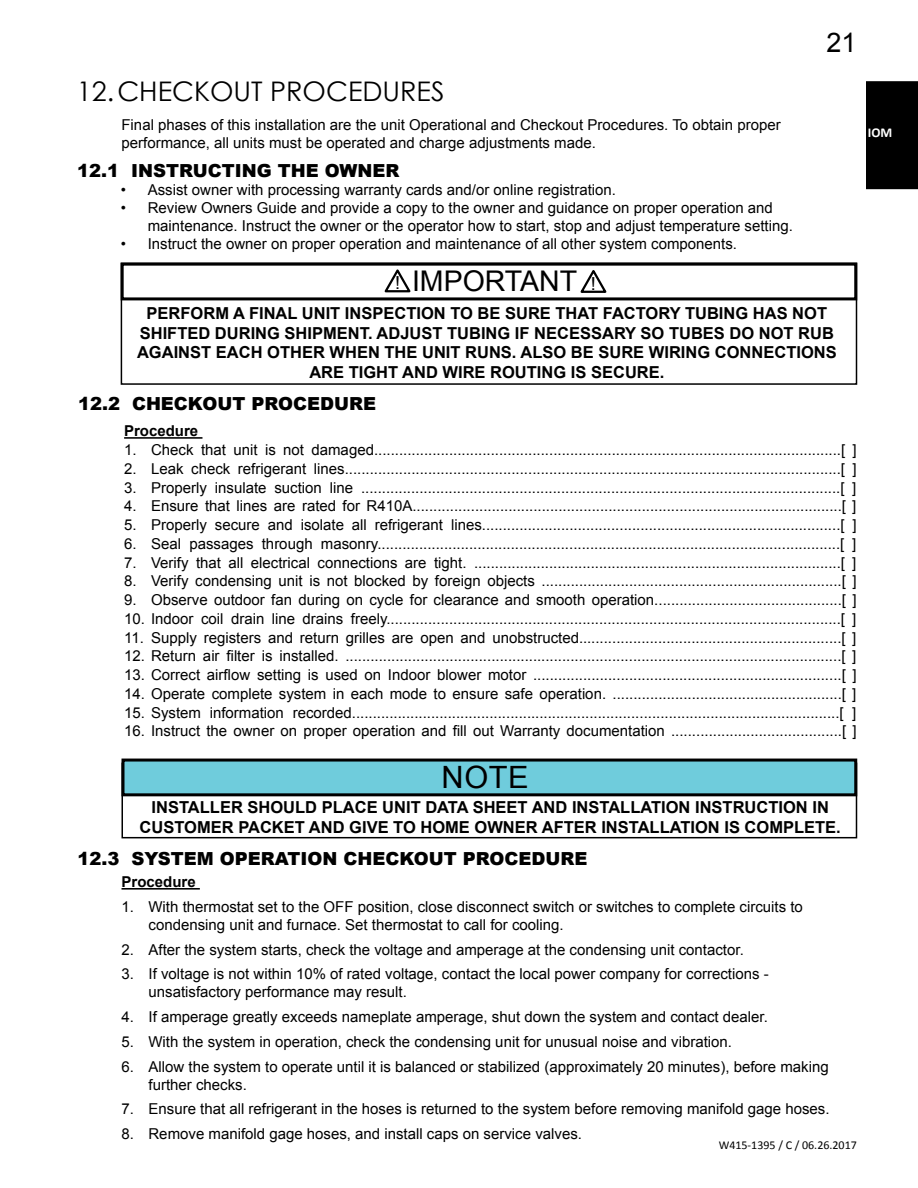
<style>
.page{position:relative;width:918px;height:1188px;background:#fff}
.page>*{position:absolute;margin:0;border:0;box-sizing:border-box;transform-origin:0 0}
.Table_of_Contents_Te{font:30.75px "Arial";color:#000}
.Table_of_Contents_Te-2{font:28.5px "Arial";color:#000}
.t1{font:27px "Century Gothic";color:#000}
.t2{font:27px "Arial";color:#000}
.t3{font:900 18px "Arial";color:#000}
.t4{font:18px "Arial";color:#000}
.WARNING{font:700 16.5px/19.8px "Arial";color:#000;text-align:center}
.Main_text{font:15px/18px "Arial";color:#000}
.Heading_List{font:700 15px "Arial";color:#000}
.t5{font:700 13.5px "Calibri";color:#fff}
.t6{font:12px "Calibri";color:#000}
</style>
<div class="page">
<div style="left:866px;top:81px;width:52px;height:108px;background:#000"></div>
<div style="left:121px;top:263px;width:736px;height:122px;border:2px solid #000"></div>
<div style="left:121px;top:263px;width:736px;height:37px;border:3px solid #000"></div>
<svg style="left:384px;top:269px;width:27px;height:24px"></svg>
<svg style="left:580px;top:270px;width:27px;height:23px"></svg>
<hr style="left:124px;top:437px;width:78px;height:2px;background:#000">
<hr style="left:122px;top:888px;width:78px;height:2px;background:#000">
<div style="left:122px;top:763px;width:735px;height:75px;border:2px solid #000"></div>
<div style="left:123px;top:760px;width:733px;height:35px;background:#6fccdc"></div>
<div style="left:122px;top:759px;width:735px;height:37px;border:3px solid #000"></div>
<p class="t1" style="left:77px;top:73px;width:369px">12.CHECKOUT PROCEDURES</p>
<p class="Main_text" style="left:122px;top:116px;width:661px">Final phases of this installation are the unit Operational and Checkout Procedures. To obtain proper performance, all units must be operated and charge adjustments made.</p>
<p class="t3" style="left:77px;top:157px;width:324px">12.1 INSTRUCTING THE OWNER</p>
<p class="Main_text" style="left:121px;top:181px;width:497px">• Assist owner with processing warranty cards and/or online registration.</p>
<p class="Main_text" style="left:148px;top:199px;width:647px;text-indent:-27px">• Review Owners Guide and provide a copy to the owner and guidance on proper operation and maintenance. Instruct the owner or the operator how to start, stop and adjust temperature setting.</p>
<p class="Main_text" style="left:121px;top:235px;width:618px">• Instruct the owner on proper operation and maintenance of all other system components.</p>
<p class="t4" style="left:395px;top:271px;width:7px">!</p>
<p class="Table_of_Contents_Te-2" style="left:412px;top:262px;width:167px">IMPORTANT</p>
<p class="t4" style="left:591px;top:272px;width:7px">!</p>
<h3 class="t2" style="left:826px;top:25px;width:32px">21</h3>
<p class="WARNING" style="left:137px;top:304px;width:701px">PERFORM A FINAL UNIT INSPECTION TO BE SURE THAT FACTORY TUBING HAS NOT SHIFTED DURING SHIPMENT. ADJUST TUBING IF NECESSARY SO TUBES DO NOT RUB AGAINST EACH OTHER WHEN THE UNIT RUNS. ALSO BE SURE WIRING CONNECTIONS ARE TIGHT AND WIRE ROUTING IS SECURE.</p>
<p class="t3" style="left:78px;top:390px;width:300px">12.2 CHECKOUT PROCEDURE</p>
<p class="Heading_List" style="left:124px;top:421px;width:76px">Procedure</p>
<p class="Main_text" style="left:124px;top:441px;width:734px">1. Check that unit is not damaged................................................................................................................[ ]</p>
<p class="Main_text" style="left:124px;top:460px;width:734px">2. Leak check refrigerant lines.......................................................................................................................[ ]</p>
<p class="Main_text" style="left:124px;top:478px;width:734px">3. Properly insulate suction line ...................................................................................................................[ ]</p>
<p class="Main_text" style="left:124px;top:497px;width:734px">4. Ensure that lines are rated for R410A.......................................................................................................[ ]</p>
<p class="Main_text" style="left:124px;top:516px;width:734px">5. Properly secure and isolate all refrigerant lines......................................................................................[ ]</p>
<p class="Main_text" style="left:124px;top:535px;width:734px">6. Seal passages through masonry...............................................................................................................[ ]</p>
<p class="Main_text" style="left:124px;top:553px;width:734px">7. Verify that all electrical connections are tight. ........................................................................................[ ]</p>
<p class="Main_text" style="left:124px;top:572px;width:734px">8. Verify condensing unit is not blocked by foreign objects ........................................................................[ ]</p>
<p class="Main_text" style="left:124px;top:591px;width:734px">9. Observe outdoor fan during on cycle for clearance and smooth operation.............................................[ ]</p>
<p class="Main_text" style="left:124px;top:610px;width:734px">10. Indoor coil drain line drains freely.............................................................................................................[ ]</p>
<p class="Main_text" style="left:124px;top:628px;width:734px">11. Supply registers and return grilles are open and unobstructed...............................................................[ ]</p>
<p class="Main_text" style="left:124px;top:647px;width:734px">12. Return air filter is installed. .......................................................................................................................[ ]</p>
<p class="Main_text" style="left:124px;top:666px;width:734px">13. Correct airflow setting is used on Indoor blower motor ..........................................................................[ ]</p>
<p class="Main_text" style="left:124px;top:685px;width:734px">14. Operate complete system in each mode to ensure safe operation. .......................................................[ ]</p>
<p class="Main_text" style="left:124px;top:703px;width:734px">15. System information recorded.....................................................................................................................[ ]</p>
<p class="Main_text" style="left:124px;top:722px;width:734px">16. Instruct the owner on proper operation and fill out Warranty documentation .........................................[ ]</p>
<p class="Table_of_Contents_Te" style="left:442px;top:757px;width:89px">NOTE</p>
<p class="WARNING" style="left:140px;top:798px;width:703px">INSTALLER SHOULD PLACE UNIT DATA SHEET AND INSTALLATION INSTRUCTION IN<br>CUSTOMER PACKET AND GIVE TO HOME OWNER AFTER INSTALLATION IS COMPLETE.</p>
<p class="t3" style="left:78px;top:846px;width:512px">12.3 SYSTEM OPERATION CHECKOUT PROCEDURE</p>
<p class="Heading_List" style="left:122px;top:872px;width:76px">Procedure</p>
<p class="Main_text" style="left:148px;top:898px;width:656px;text-indent:-27px">1. With thermostat set to the OFF position, close disconnect switch or switches to complete circuits to condensing unit and furnace. Set thermostat to call for cooling.</p>
<p class="Main_text" style="left:122px;top:941px;width:624px">2. After the system starts, check the voltage and amperage at the condensing unit contactor.</p>
<p class="Main_text" style="left:148px;top:965px;width:622px;text-indent:-27px">3. If voltage is not within 10% of rated voltage, contact the local power company for corrections - unsatisfactory performance may result.</p>
<p class="Main_text" style="left:122px;top:1008px;width:648px">4. If amperage greatly exceeds nameplate amperage, shut down the system and contact dealer.</p>
<p class="Main_text" style="left:122px;top:1033px;width:612px">5. With the system in operation, check the condensing unit for unusual noise and vibration.</p>
<p class="Main_text" style="left:148px;top:1058px;width:682px;text-indent:-27px">6. Allow the system to operate until it is balanced or stabilized (approximately 20 minutes), before making further checks.</p>
<p class="Main_text" style="left:122px;top:1100px;width:710px">7. Ensure that all refrigerant in the hoses is returned to the system before removing manifold gage hoses.</p>
<p class="Main_text" style="left:122px;top:1125px;width:462px">8. Remove manifold gage hoses, and install caps on service valves.</p>
<p class="t6" style="left:719px;top:1138px;width:140px">W415-1395 / C / 06.26.2017</p>
<p class="t5" style="left:868px;top:124px;width:26px">IOM</p>
</div>
